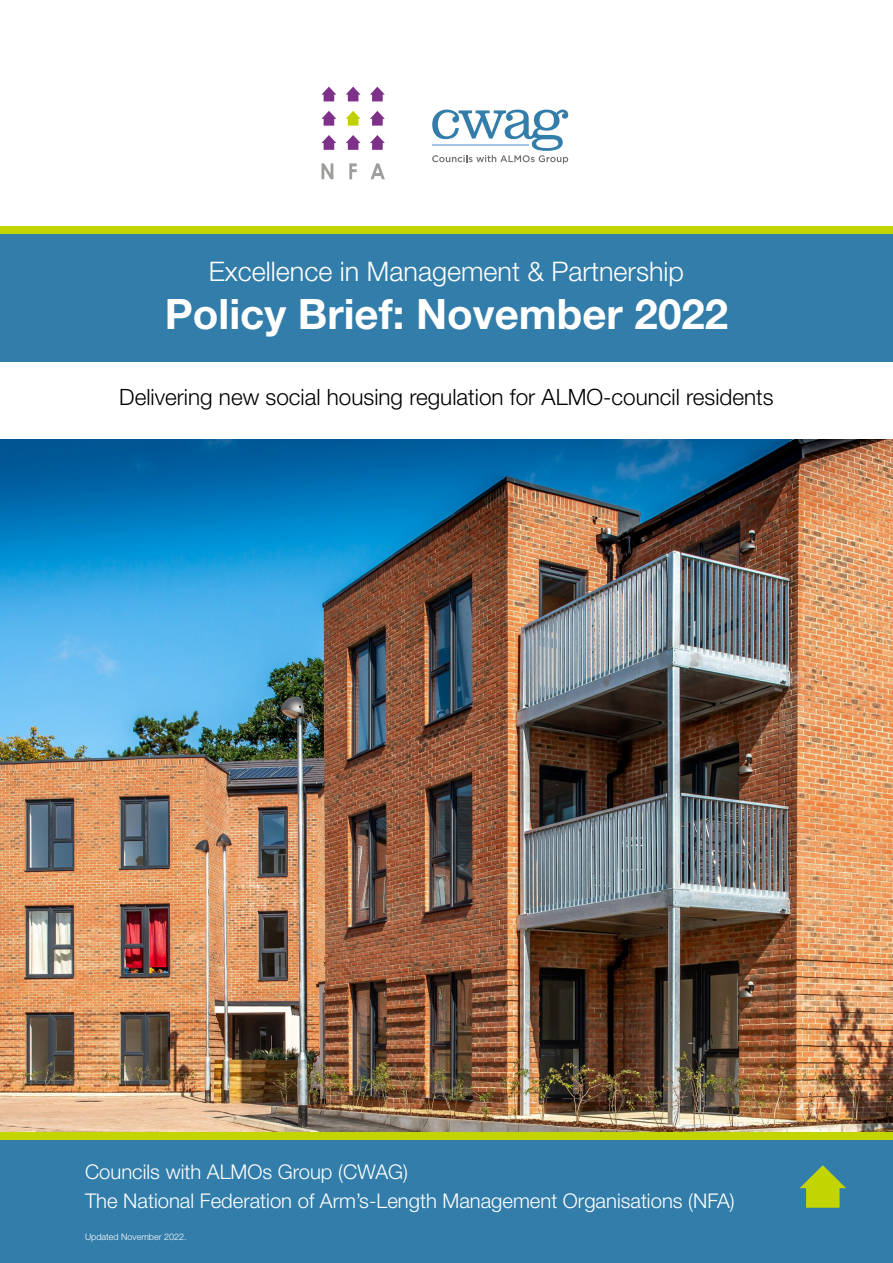
<style>
.page{position:relative;width:893px;height:1263px;background:#fff}
.page>*{position:absolute;margin:0;border:0;box-sizing:border-box;transform-origin:0 0}
.t1{font:700 42px "Helvetica Neue LT Std";color:#fff}
.t2{font:300 27px "Helvetica Neue LT Std";color:#fff}
.t3{font:300 22.5px "Helvetica Neue LT Std";color:#000}
.Contents_paragraph{font:300 20.25px "Helvetica Neue LT Std";color:#fff}
.Contents_paragraph-2{font:300 9px "Helvetica Neue LT Std";color:#fff}
</style>
<div class="page">
<svg style="left:432px;top:110px;width:136px;height:54px"></svg>
<svg style="left:321px;top:87px;width:15px;height:14px"></svg>
<svg style="left:346px;top:87px;width:15px;height:14px"></svg>
<svg style="left:370px;top:87px;width:15px;height:14px"></svg>
<svg style="left:321px;top:135px;width:15px;height:15px"></svg>
<svg style="left:346px;top:135px;width:15px;height:15px"></svg>
<svg style="left:370px;top:135px;width:15px;height:15px"></svg>
<svg style="left:321px;top:111px;width:15px;height:15px"></svg>
<svg style="left:346px;top:111px;width:15px;height:15px"></svg>
<svg style="left:370px;top:111px;width:15px;height:15px"></svg>
<svg style="left:321px;top:163px;width:12px;height:16px"></svg>
<svg style="left:349px;top:163px;width:8px;height:16px"></svg>
<svg style="left:371px;top:163px;width:14px;height:16px"></svg>
<div style="left:0;top:234px;width:893px;height:127px;background:#327da9"></div>
<div style="left:0;top:226px;width:893px;height:8px;background:#c2d500"></div>
<img style="left:0;top:440px;width:893px;height:692px">
<div style="left:0;top:1137px;width:893px;height:126px;background:#327da9"></div>
<div style="left:0;top:1132px;width:893px;height:8px;background:#c2d500"></div>
<svg style="left:799px;top:1165px;width:47px;height:43px"></svg>
<p class="t2" style="left:209px;top:255px;width:477px">Excellence in Management &amp; Partnership</p>
<p class="t1" style="left:165px;top:288px;width:565px">Policy Brief: November 2022</p>
<p class="t3" style="left:119px;top:383px;width:656px">Delivering new social housing regulation for ALMO-council residents</p>
<p class="Contents_paragraph" style="left:85px;top:1160px;width:324px">Councils with ALMOs Group (CWAG)</p>
<p class="Contents_paragraph" style="left:85px;top:1188px;width:651px">The National Federation of Arm’s-Length Management Organisations (NFA)</p>
<p class="Contents_paragraph-2" style="left:85px;top:1231px;width:103px">Updated November 2022.</p>
</div>
